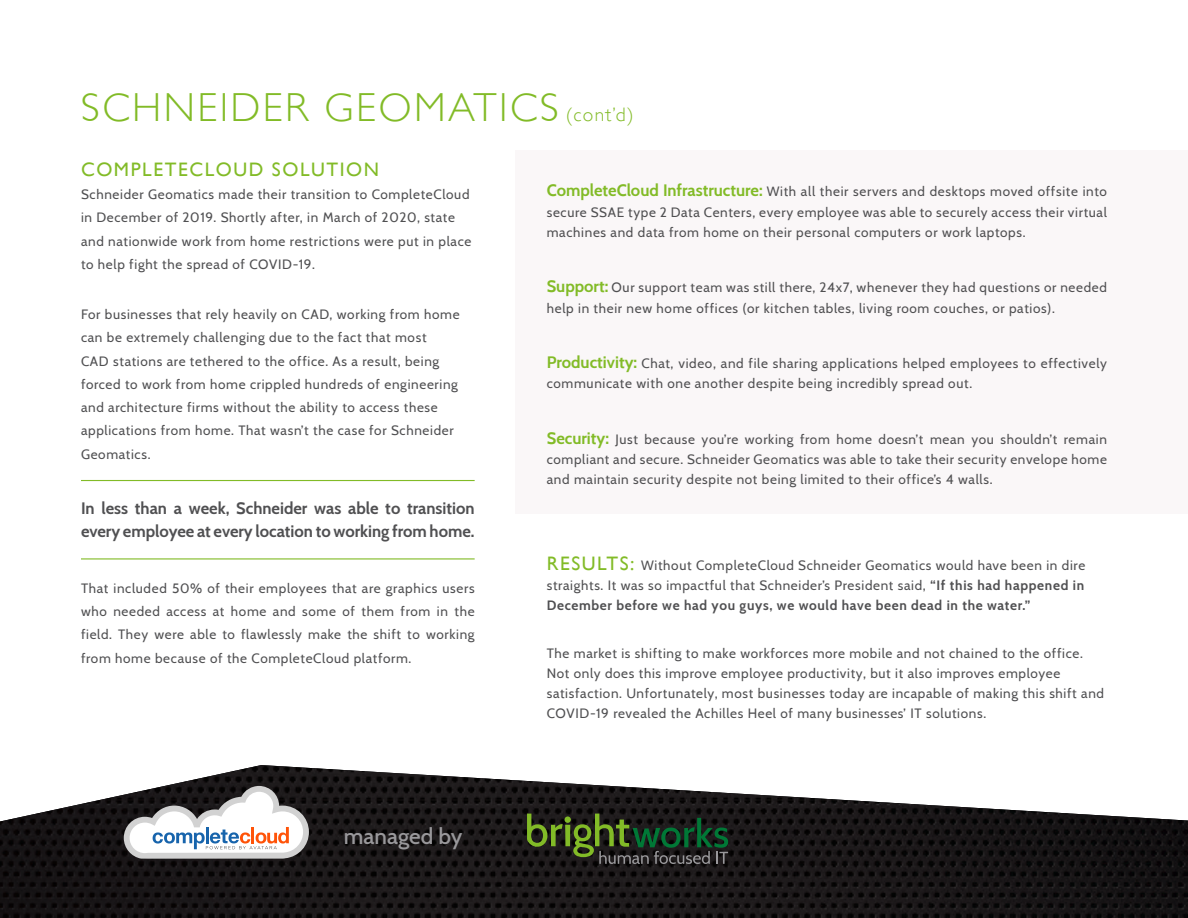
<style>
.page{position:relative;width:1188px;height:918px;background:#fff}
.page>*{position:absolute;margin:0;border:0;box-sizing:border-box;transform-origin:0 0}
.body{font:300 40.5px "Gill Sans";letter-spacing:.06em;color:#82bb27}
.body-2{font:500 22.5px "Cabin";color:#99989b}
.body-3{font:19.5px "Gill Sans";letter-spacing:.08em;color:#82bb27}
.body-4{font:700 16.5px/22.5px "Cabin";color:#505052}
.body-5{font:13.5px/23.2px "Cabin";letter-spacing:.05em;color:#505052}
.s1{font-size:19.5px}
.s2{font-weight:700;font-size:16.5px;color:#82bb27}
.s3{font-family:"Gill Sans";font-size:19.5px;color:#82bb27}
.s4{font-weight:700}
</style>
<div class="page">
<div style="left:516px;top:150px;width:672px;height:364px;background:#faf7f8"></div>
<img style="left:0;top:765px;width:1188px;height:153px">
<div style="left:565px;top:816px;width:6px;height:7px;background:#82bb27;border-radius:50%"></div>
<div style="left:565px;top:825px;width:5px;height:21px;background:#82bb27"></div>
<svg style="left:573px;top:814px;width:155px;height:50px;background:#283923"></svg>
<svg style="left:527px;top:814px;width:36px;height:33px"></svg>
<svg style="left:124px;top:786px;width:185px;height:73px"></svg>
<hr style="left:81px;top:480px;width:394px;height:1px;background:#82bb27">
<hr style="left:81px;top:558px;width:394px;height:2px;background:#82bb27">
<p class="body" style="left:81px;top:76px;width:554px">SCHNEIDER GEOMATICS <span class="s1">(cont’d)</span></p>
<p class="body-3" style="left:81px;top:158px;width:300px">COMPLETECLOUD SOLUTION</p>
<p class="body-5" style="left:81px;top:182px;width:392px">Schneider Geomatics made their transition to CompleteCloud in December of 2019. Shortly after, in March of 2020, state and nationwide work from home restrictions were put in place to help fight the spread of COVID-19.</p>
<p class="body-5" style="left:81px;top:302px;width:380px">For businesses that rely heavily on CAD, working from home can be extremely challenging due to the fact that most<br>CAD stations are tethered to the office. As a result, being forced to work from home crippled hundreds of engineering and architecture firms without the ability to access these applications from home. That wasn’t the case for Schneider Geomatics.</p>
<p class="body-4" style="left:81px;top:496px;width:395px">In less than a week, Schneider was able to transition every employee at every location to working from home.</p>
<p class="body-5" style="left:81px;top:576px;width:395px;text-align:justify">That included 50% of their employees that are graphics users who needed access at home and some of them from in the field. They were able to flawlessly make the shift to working from home because of the CompleteCloud platform.</p>
<p class="body-2" style="left:344px;top:818px;width:120px">managed by</p>
<p class="body-5" style="left:547px;top:181px;width:562px;line-height:20.2px;text-align:justify"><span class="s2">CompleteCloud Infrastructure:</span> With all their servers and desktops moved offsite into secure SSAE type 2 Data Centers, every employee was able to securely access their virtual machines and data from home on their personal computers or work laptops.</p>
<p class="body-5" style="left:547px;top:277px;width:562px;line-height:20.2px"><span class="s2">Support:</span> Our support team was still there, 24x7, whenever they had questions or needed help in their new home offices (or kitchen tables, living room couches, or patios).</p>
<p class="body-5" style="left:547px;top:352px;width:562px;line-height:20.2px"><span class="s2">Productivity:</span> Chat, video, and file sharing applications helped employees to effectively communicate with one another despite being incredibly spread out.</p>
<p class="body-5" style="left:547px;top:428px;width:562px;line-height:20.2px;text-align:justify"><span class="s2">Security:</span> Just because you’re working from home doesn’t mean you shouldn’t remain compliant and secure. Schneider Geomatics was able to take their security envelope home and maintain security despite not being limited to their office’s 4 walls.</p>
<p class="body-5" style="left:547px;top:554px;width:540px;line-height:20.2px;text-align:justify"><span class="s3">RESULTS:</span> Without CompleteCloud Schneider Geomatics would have been in dire straights. It was so impactful that Schneider’s President said, <span class="s4">“If this had happened in December before we had you guys, we would have been dead in the water.”</span></p>
<p class="body-5" style="left:547px;top:642px;width:559px;line-height:20.2px">The market is shifting to make workforces more mobile and not chained to the office.<br>Not only does this improve employee productivity, but it also improves employee satisfaction. Unfortunately, most businesses today are incapable of making this shift and COVID-19 revealed the Achilles Heel of many businesses’ IT solutions.</p>
</div>
